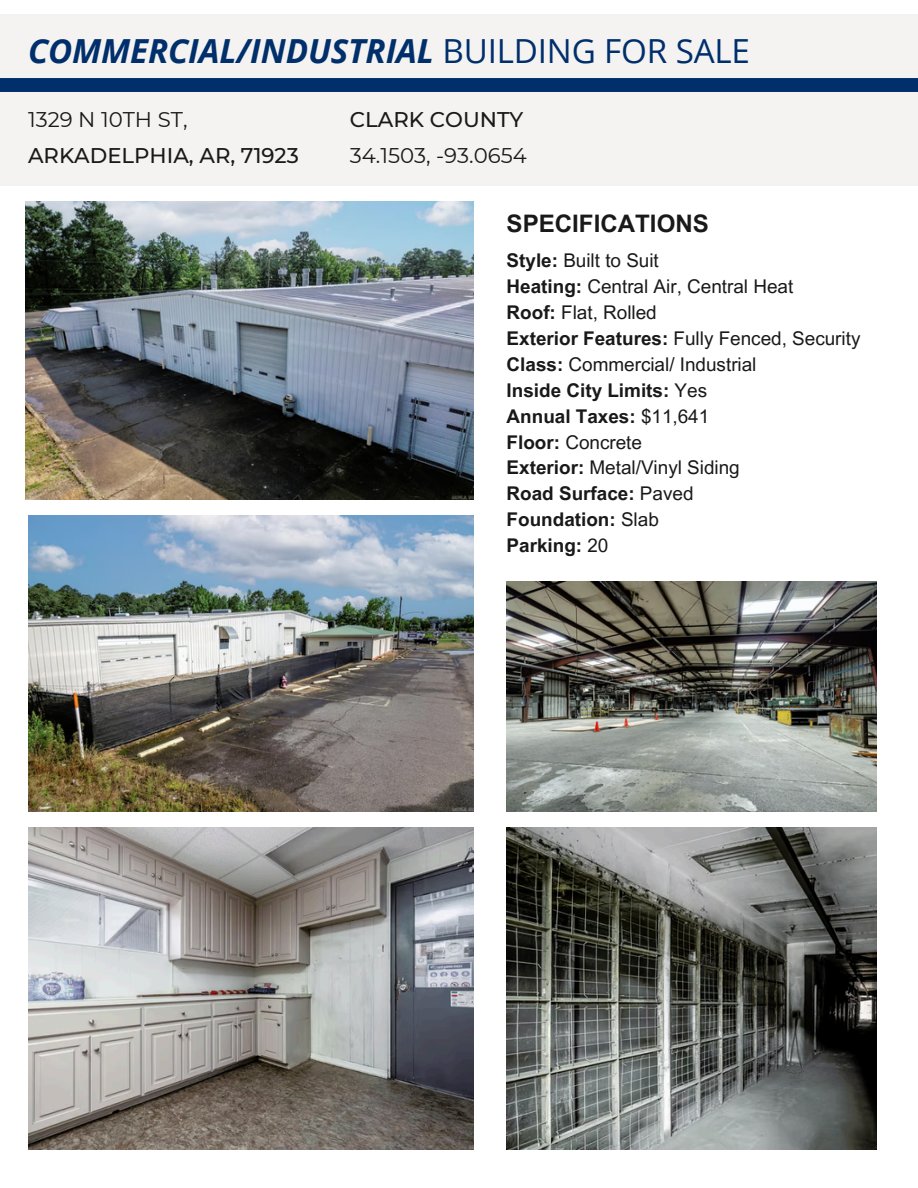
<style>
.page{position:relative;width:918px;height:1188px;background:#fff}
.page>*{position:absolute;margin:0;border:0;box-sizing:border-box;transform-origin:0 0}
.t1{font:italic 700 33.15px "Open Sans";letter-spacing:-.005em;color:#002f6c}
.t2{font:700 24.15px "Arial MT Pro";color:#191919}
.t3{font:500 21.3px/35.7px "Montserrat";color:#191919}
.t4{font:21.3px/35.7px "Montserrat";color:#191919}
.t5{font:18.9px "Arial MT Pro";color:#191919}
.t6{font:700 18.9px "Arial MT Pro";color:#191919}
.s1{font-weight:400;font-style:normal}
.s2{font-weight:400}
.s3{font-weight:500}
.s4{font-weight:700}
</style>
<div class="page">
<div style="left:0;top:14px;width:918px;height:172px;background:#f4f3f2"></div>
<div style="left:0;top:79px;width:918px;height:12px;background:#002f6c"></div>
<img style="left:25px;top:201px;width:448px;height:299px">
<img style="left:28px;top:827px;width:446px;height:322px">
<img style="left:28px;top:515px;width:446px;height:296px">
<img style="left:507px;top:582px;width:370px;height:229px">
<img style="left:507px;top:827px;width:370px;height:322px">
<p class="t1" style="left:28px;top:28px;width:724px">COMMERCIAL/INDUSTRIAL <span class="s1">BUILDING FOR SALE</span></p>
<p class="t3" style="left:28px;top:102px;width:272px"><span class="s2">1329 N 10TH ST,<br></span>ARKADELPHIA, AR, 71923</p>
<p class="t4" style="left:350px;top:102px;width:178px"><span class="s3">CLARK COUNTY<br></span>34.1503, -93.0654</p>
<p class="t2" style="left:507px;top:215px;width:204px">SPECIFICATIONS</p>
<h1 class="t5" style="left:507px;top:254px;width:154px"><span class="s4">Style:</span> Built to Suit</h1>
<p class="t5" style="left:507px;top:280px;width:288px"><span class="s4">Heating:</span> Central Air, Central Heat</p>
<h3 class="t5" style="left:507px;top:306px;width:152px"><span class="s4">Roof:</span> Flat, Rolled</h3>
<h3 class="t5" style="left:507px;top:331px;width:355px"><span class="s4">Exterior Features:</span> Fully Fenced, Security</h3>
<p class="t5" style="left:507px;top:357px;width:251px"><span class="s4">Class:</span> Commercial/ Industrial</p>
<p class="t6" style="left:507px;top:383px;width:202px">Inside City Limits: <span class="s2">Yes</span></p>
<h2 class="t6" style="left:507px;top:409px;width:204px">Annual Taxes: <span class="s2">$11,641</span></h2>
<p class="t5" style="left:507px;top:435px;width:137px"><span class="s4">Floor:</span> Concrete</p>
<p class="t5" style="left:507px;top:461px;width:235px"><span class="s4">Exterior:</span> Metal/Vinyl Siding</p>
<p class="t6" style="left:507px;top:487px;width:188px">Road Surface: <span class="s2">Paved</span></p>
<p class="t6" style="left:507px;top:513px;width:154px">Foundation: <span class="s2">Slab</span></p>
<p class="t6" style="left:507px;top:538px;width:103px">Parking: <span class="s2">20</span></p>
</div>
